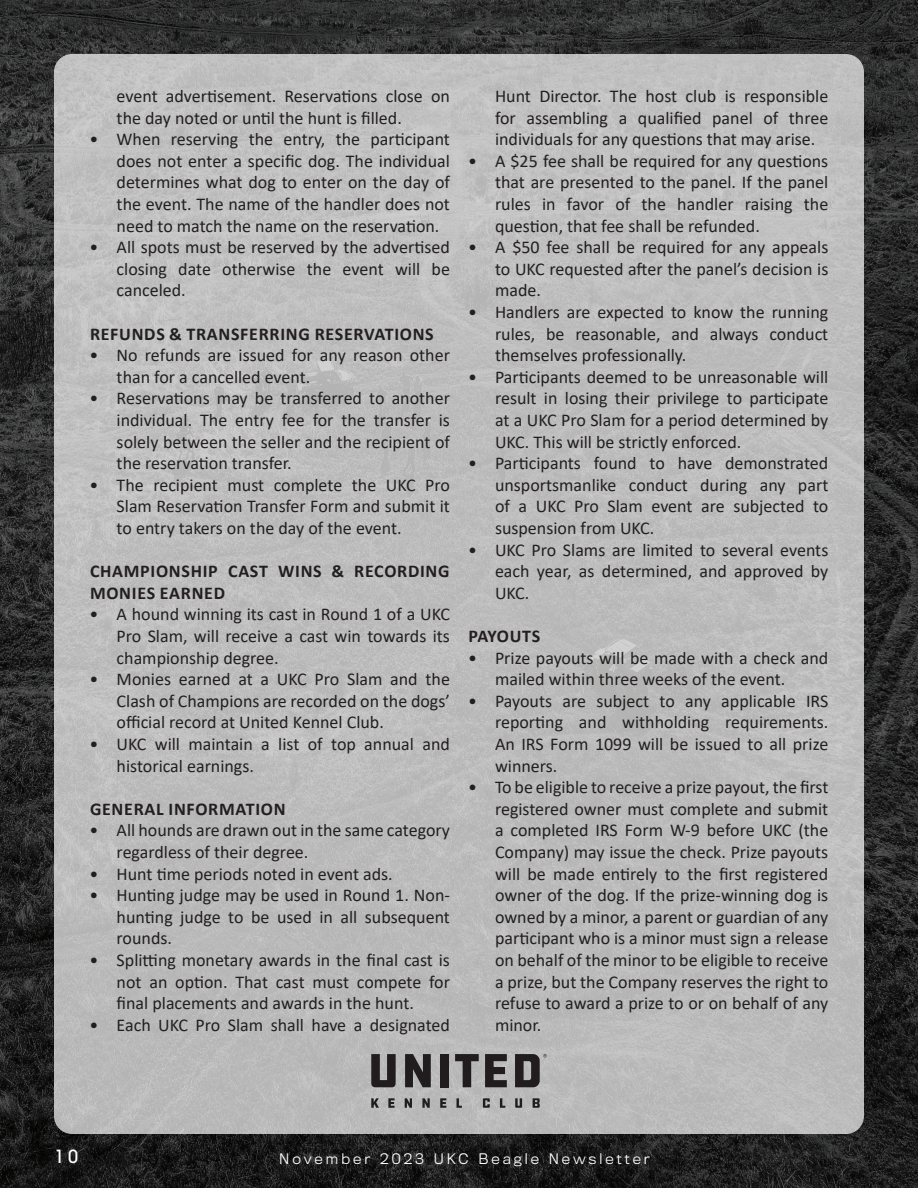
<style>
.page{position:relative;width:918px;height:1188px;background:#fff}
.page>*{position:absolute;margin:0;border:0;box-sizing:border-box;transform-origin:0 0}
.t1{font:18px/21.6px "Calibri";color:#231f20;text-align:justify}
.t2{font:700 18px/21.6px "Calibri";letter-spacing:.04em;color:#231f20}
.t3{font:700 18px "Calibri";letter-spacing:.02em;color:#231f20}
.t4{font:500 18px "ITC Avant Garde Pro";color:#fff}
.t5{font:300 13.5px "Titling Gothic FB";letter-spacing:.225em;color:#fff}
</style>
<div class="page">
<img style="left:0;top:0;width:918px;height:1188px">
<div style="left:54px;top:54px;width:810px;height:1080px;background:#bcbdbc;border-radius:18px"></div>
<svg style="left:371px;top:1054px;width:25px;height:33px"></svg>
<svg style="left:405px;top:1054px;width:26px;height:33px"></svg>
<div style="left:440px;top:1054px;width:9px;height:33px;background:#211d1f"></div>
<svg style="left:455px;top:1054px;width:24px;height:33px"></svg>
<svg style="left:485px;top:1054px;width:22px;height:33px"></svg>
<svg style="left:515px;top:1054px;width:32px;height:33px"></svg>
<svg style="left:371px;top:1098px;width:8px;height:10px"></svg>
<svg style="left:388px;top:1098px;width:7px;height:10px"></svg>
<svg style="left:405px;top:1098px;width:7px;height:10px"></svg>
<svg style="left:422px;top:1098px;width:8px;height:10px"></svg>
<svg style="left:440px;top:1098px;width:6px;height:10px"></svg>
<svg style="left:457px;top:1098px;width:5px;height:10px"></svg>
<svg style="left:483px;top:1098px;width:7px;height:10px"></svg>
<svg style="left:500px;top:1098px;width:5px;height:10px"></svg>
<svg style="left:515px;top:1098px;width:7px;height:10px"></svg>
<svg style="left:533px;top:1098px;width:7px;height:10px"></svg>
<p class="t1" style="left:117px;top:85px;width:335px">event advertisement. Reservations close on the day noted or until the hunt is filled.</p>
<p class="t1" style="left:117px;top:128px;width:335px;text-indent:-27px">• When reserving the entry, the participant does not enter a specific dog. The individual determines what dog to enter on the day of the event. The name of the handler does not need to match the name on the reservation.</p>
<p class="t1" style="left:117px;top:236px;width:335px;text-indent:-27px">• All spots must be reserved by the advertised closing date otherwise the event will be canceled.</p>
<p class="t2" style="left:90px;top:323px;width:345px">REFUNDS &amp; TRANSFERRING RESERVATIONS</p>
<p class="t1" style="left:117px;top:344px;width:335px;text-indent:-27px">• No refunds are issued for any reason other than for a cancelled event.</p>
<p class="t1" style="left:117px;top:387px;width:335px;text-indent:-27px">• Reservations may be transferred to another individual. The entry fee for the transfer is solely between the seller and the recipient of the reservation transfer.</p>
<p class="t1" style="left:117px;top:474px;width:335px;text-indent:-27px">• The recipient must complete the UKC Pro Slam Reservation Transfer Form and submit it to entry takers on the day of the event.</p>
<p class="t2" style="left:90px;top:560px;width:361px">CHAMPIONSHIP CAST WINS &amp; RECORDING<br>MONIES EARNED</p>
<p class="t1" style="left:117px;top:603px;width:335px;text-indent:-27px">• A hound winning its cast in Round 1 of a UKC Pro Slam, will receive a cast win towards its championship degree.</p>
<p class="t1" style="left:117px;top:668px;width:335px;text-indent:-27px">• Monies earned at a UKC Pro Slam and the Clash of Champions are recorded on the dogs’ official record at United Kennel Club.</p>
<p class="t1" style="left:117px;top:733px;width:335px;text-indent:-27px">• UKC will maintain a list of top annual and historical earnings.</p>
<p class="t2" style="left:90px;top:798px;width:197px">GENERAL INFORMATION</p>
<p class="t1" style="left:117px;top:819px;width:335px;text-indent:-27px">• All hounds are drawn out in the same category regardless of their degree.</p>
<p class="t1" style="left:90px;top:862px;width:305px">• Hunt time periods noted in event ads.</p>
<p class="t1" style="left:117px;top:884px;width:335px;text-indent:-27px">• Hunting judge may be used in Round 1. Non&shy;hunting judge to be used in all subsequent rounds.</p>
<p class="t1" style="left:117px;top:949px;width:335px;text-indent:-27px">• Splitting monetary awards in the final cast is not an option. That cast must compete for final placements and awards in the hunt.</p>
<p class="t1" style="left:90px;top:1014px;width:362px">• Each UKC Pro Slam shall have a designated</p>
<p class="t1" style="left:495px;top:85px;width:335px">Hunt Director. The host club is responsible for assembling a qualified panel of three individuals for any questions that may arise.</p>
<p class="t1" style="left:495px;top:150px;width:335px;text-indent:-27px">• A $25 fee shall be required for any questions that are presented to the panel. If the panel rules in favor of the handler raising the question, that fee shall be refunded.</p>
<p class="t1" style="left:495px;top:236px;width:335px;text-indent:-27px">• A $50 fee shall be required for any appeals to UKC requested after the panel’s decision is made.</p>
<p class="t1" style="left:495px;top:301px;width:335px;text-indent:-27px">• Handlers are expected to know the running rules, be reasonable, and always conduct themselves professionally.</p>
<p class="t1" style="left:495px;top:366px;width:335px;text-indent:-27px">• Participants deemed to be unreasonable will result in losing their privilege to participate at a UKC Pro Slam for a period determined by UKC. This will be strictly enforced.</p>
<p class="t1" style="left:495px;top:452px;width:335px;text-indent:-27px">• Participants found to have demonstrated unsportsmanlike conduct during any part of a UKC Pro Slam event are subjected to suspension from UKC.</p>
<p class="t1" style="left:495px;top:538px;width:335px;text-indent:-27px">• UKC Pro Slams are limited to several events each year, as determined, and approved by UKC.</p>
<p class="t3" style="left:468px;top:623px;width:73px">PAYOUTS</p>
<p class="t1" style="left:495px;top:646px;width:335px;text-indent:-27px">• Prize payouts will be made with a check and mailed within three weeks of the event.</p>
<p class="t1" style="left:495px;top:690px;width:335px;text-indent:-27px">• Payouts are subject to any applicable IRS reporting and withholding requirements.<br>An IRS Form 1099 will be issued to all prize winners.</p>
<p class="t1" style="left:495px;top:776px;width:335px;text-indent:-27px">• To be eligible to receive a prize payout, the first registered owner must complete and submit a completed IRS Form W-9 before UKC (the Company) may issue the check. Prize payouts will be made entirely to the first registered owner of the dog. If the prize-winning dog is owned by a minor, a parent or guardian of any participant who is a minor must sign a release on behalf of the minor to be eligible to receive a prize, but the Company reserves the right to refuse to award a prize to or on behalf of any minor.</p>
<p class="t4" style="left:54px;top:1145px;width:26px">10</p>
<p class="t5" style="left:279px;top:1151px;width:372px">November 2023 UKC Beagle Newsletter</p>
</div>
